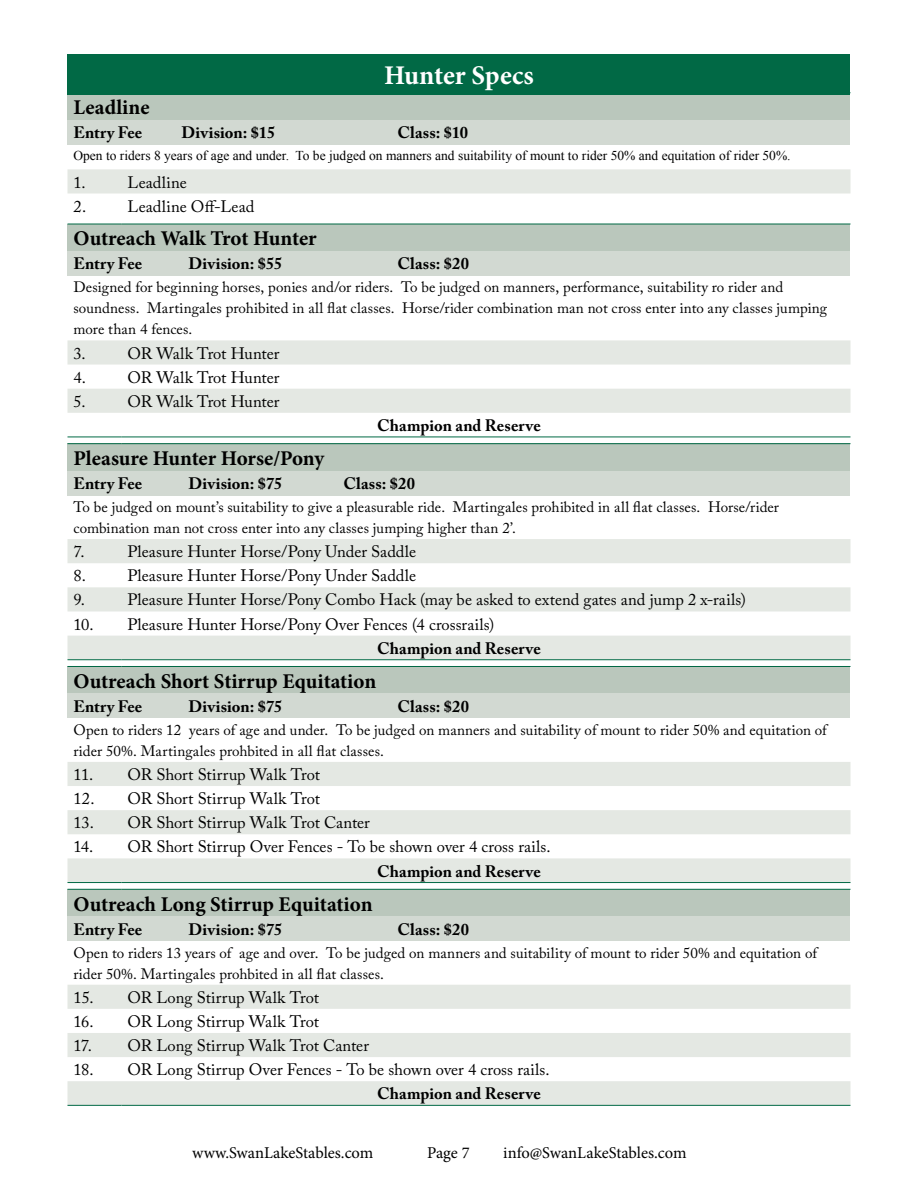
<style>
.page{position:relative;width:918px;height:1188px;background:#fff}
.page>*{position:absolute;margin:0;border:0;box-sizing:border-box;transform-origin:0 0}
.t1{font:700 27px "Minion Pro";letter-spacing:-.005em;color:#fff}
.t2{font:700 21px "Minion Pro";letter-spacing:-.005em;color:#000}
.t3{font:16.5px "Adobe Caslon Pro";color:#000}
.t4{font:700 16.5px "Adobe Caslon Pro";letter-spacing:.005em;color:#000}
.t5{font:16.5px "Minion Pro";color:#000}
.t6{font:15px/21px "Adobe Caslon Pro";letter-spacing:.005em;color:#000}
.t7{font:13.5px "Times New Roman";color:#000}
</style>
<div class="page">
<div style="left:68px;top:93px;width:782px;height:27px;background:#bac7bc"></div>
<div style="left:68px;top:120px;width:782px;height:24px;background:#d2d9d2"></div>
<svg style="left:68px;top:169px;width:782px;height:25px;background:#e4e8e3"></svg>
<div style="left:68px;top:224px;width:782px;height:27px;background:#bac7bc"></div>
<div style="left:68px;top:251px;width:782px;height:24px;background:#d2d9d2"></div>
<svg style="left:68px;top:340px;width:782px;height:73px;fill:#e4e8e3"></svg>
<hr style="left:68px;top:224px;width:54px;height:1px;background:#016945">
<hr style="left:122px;top:224px;width:728px;height:1px;background:#016945">
<hr style="left:68px;top:437px;width:54px;height:1px;background:#016945">
<hr style="left:122px;top:437px;width:728px;height:1px;background:#016945">
<div style="left:68px;top:444px;width:782px;height:27px;background:#bac7bc"></div>
<div style="left:68px;top:471px;width:782px;height:24px;background:#d2d9d2"></div>
<svg style="left:68px;top:539px;width:782px;height:120px;fill:#e4e8e3"></svg>
<hr style="left:68px;top:443px;width:54px;height:1px;background:#016945">
<hr style="left:122px;top:443px;width:728px;height:1px;background:#016945">
<hr style="left:68px;top:659px;width:54px;height:1px;background:#016945">
<hr style="left:122px;top:659px;width:728px;height:1px;background:#016945">
<div style="left:68px;top:666px;width:782px;height:28px;background:#bac7bc"></div>
<div style="left:68px;top:694px;width:782px;height:24px;background:#d2d9d2"></div>
<svg style="left:68px;top:762px;width:782px;height:120px;fill:#e4e8e3"></svg>
<hr style="left:68px;top:666px;width:54px;height:1px;background:#016945">
<hr style="left:122px;top:666px;width:728px;height:1px;background:#016945">
<hr style="left:68px;top:882px;width:54px;height:1px;background:#016945">
<hr style="left:122px;top:882px;width:728px;height:1px;background:#016945">
<div style="left:68px;top:889px;width:782px;height:28px;background:#bac7bc"></div>
<div style="left:68px;top:917px;width:782px;height:24px;background:#d2d9d2"></div>
<svg style="left:68px;top:985px;width:782px;height:120px;fill:#e4e8e3"></svg>
<hr style="left:68px;top:889px;width:54px;height:1px;background:#016945">
<hr style="left:122px;top:889px;width:728px;height:1px;background:#016945">
<hr style="left:68px;top:1105px;width:54px;height:1px;background:#016945">
<hr style="left:122px;top:1105px;width:728px;height:1px;background:#016945">
<div style="left:68px;top:54px;width:782px;height:40px;background:#016945"></div>
<h1 class="t1" style="left:384px;top:56px;width:151px">Hunter Specs</h1>
<h2 class="t2" style="left:74px;top:93px;width:78px">Leadline</h2>
<p class="t4" style="left:74px;top:123px;width:70px">Entry Fee</p>
<p class="t4" style="left:181px;top:123px;width:96px">Division: $15</p>
<p class="t4" style="left:397px;top:123px;width:72px">Class: $10</p>
<p class="t7" style="left:74px;top:146px;width:719px">Open to riders 8 years of age and under. To be judged on manners and suitability of mount to rider 50% and equitation of rider 50%.</p>
<p class="t3" style="left:74px;top:172px;width:14px">1.</p>
<p class="t3" style="left:128px;top:172px;width:61px">Leadline</p>
<p class="t3" style="left:74px;top:196px;width:14px">2.</p>
<p class="t3" style="left:128px;top:196px;width:128px">Leadline Off-Lead</p>
<h2 class="t2" style="left:74px;top:224px;width:245px">Outreach Walk Trot Hunter</h2>
<p class="t4" style="left:74px;top:254px;width:70px">Entry Fee</p>
<p class="t4" style="left:189px;top:254px;width:95px">Division: $55</p>
<p class="t4" style="left:397px;top:254px;width:73px">Class: $20</p>
<p class="t6" style="left:74px;top:277px;width:755px">Designed for beginning horses, ponies and/or riders. To be judged on manners, performance, suitability ro rider and soundness. Martingales prohibited in all flat classes. Horse/rider combination man not cross enter into any classes jumping more than 4 fences.</p>
<p class="t3" style="left:74px;top:343px;width:14px">3.</p>
<p class="t3" style="left:128px;top:343px;width:153px">OR Walk Trot Hunter</p>
<p class="t3" style="left:74px;top:367px;width:14px">4.</p>
<p class="t3" style="left:128px;top:367px;width:153px">OR Walk Trot Hunter</p>
<p class="t3" style="left:74px;top:391px;width:14px">5.</p>
<p class="t3" style="left:128px;top:391px;width:153px">OR Walk Trot Hunter</p>
<p class="t4" style="left:377px;top:416px;width:165px">Champion and Reserve</p>
<h2 class="t2" style="left:74px;top:443px;width:252px">Pleasure Hunter Horse/Pony</h2>
<p class="t4" style="left:74px;top:474px;width:70px">Entry Fee</p>
<p class="t4" style="left:189px;top:474px;width:95px">Division: $75</p>
<p class="t4" style="left:344px;top:474px;width:73px">Class: $20</p>
<p class="t6" style="left:74px;top:496px;width:707px">To be judged on mount’s suitability to give a pleasurable ride. Martingales prohibited in all flat classes. Horse/rider combination man not cross enter into any classes jumping higher than 2’.</p>
<p class="t3" style="left:74px;top:542px;width:13px">7.</p>
<p class="t3" style="left:128px;top:542px;width:290px">Pleasure Hunter Horse/Pony Under Saddle</p>
<p class="t3" style="left:74px;top:566px;width:14px">8.</p>
<p class="t3" style="left:128px;top:566px;width:290px">Pleasure Hunter Horse/Pony Under Saddle</p>
<p class="t3" style="left:74px;top:590px;width:13px">9.</p>
<p class="t3" style="left:128px;top:590px;width:620px">Pleasure Hunter Horse/Pony Combo Hack (may be asked to extend gates and jump 2 x-rails)</p>
<p class="t3" style="left:74px;top:614px;width:422px">10. Pleasure Hunter Horse/Pony Over Fences (4 crossrails)</p>
<p class="t4" style="left:377px;top:638px;width:165px">Champion and Reserve</p>
<h2 class="t2" style="left:74px;top:666px;width:304px">Outreach Short Stirrup Equitation</h2>
<p class="t4" style="left:74px;top:697px;width:70px">Entry Fee</p>
<p class="t4" style="left:189px;top:697px;width:95px">Division: $75</p>
<p class="t4" style="left:397px;top:697px;width:73px">Class: $20</p>
<p class="t6" style="left:74px;top:719px;width:755px">Open to riders 12 years of age and under. To be judged on manners and suitability of mount to rider 50% and equitation of rider 50%. Martingales prohbited in all flat classes.</p>
<p class="t3" style="left:74px;top:765px;width:248px">11. OR Short Stirrup Walk Trot</p>
<p class="t3" style="left:74px;top:789px;width:248px">12. OR Short Stirrup Walk Trot</p>
<p class="t3" style="left:74px;top:813px;width:298px">13. OR Short Stirrup Walk Trot Canter</p>
<p class="t3" style="left:74px;top:837px;width:479px">14. OR Short Stirrup Over Fences - To be shown over 4 cross rails.</p>
<p class="t4" style="left:377px;top:861px;width:165px">Champion and Reserve</p>
<h2 class="t2" style="left:74px;top:889px;width:301px">Outreach Long Stirrup Equitation</h2>
<p class="t4" style="left:74px;top:919px;width:70px">Entry Fee</p>
<p class="t4" style="left:189px;top:919px;width:95px">Division: $75</p>
<p class="t4" style="left:397px;top:919px;width:73px">Class: $20</p>
<p class="t6" style="left:74px;top:942px;width:745px">Open to riders 13 years of age and over. To be judged on manners and suitability of mount to rider 50% and equitation of rider 50%. Martingales prohbited in all flat classes.</p>
<p class="t3" style="left:74px;top:987px;width:247px">15. OR Long Stirrup Walk Trot</p>
<p class="t3" style="left:74px;top:1012px;width:247px">16. OR Long Stirrup Walk Trot</p>
<p class="t3" style="left:74px;top:1036px;width:297px">17. OR Long Stirrup Walk Trot Canter</p>
<p class="t3" style="left:74px;top:1060px;width:478px">18. OR Long Stirrup Over Fences - To be shown over 4 cross rails.</p>
<p class="t4" style="left:377px;top:1084px;width:165px">Champion and Reserve</p>
<p class="t5" style="left:192px;top:1141px;width:183px">www.SwanLakeStables.com</p>
<p class="t5" style="left:427px;top:1141px;width:44px">Page 7</p>
<p class="t5" style="left:503px;top:1141px;width:185px">info@SwanLakeStables.com</p>
</div>
